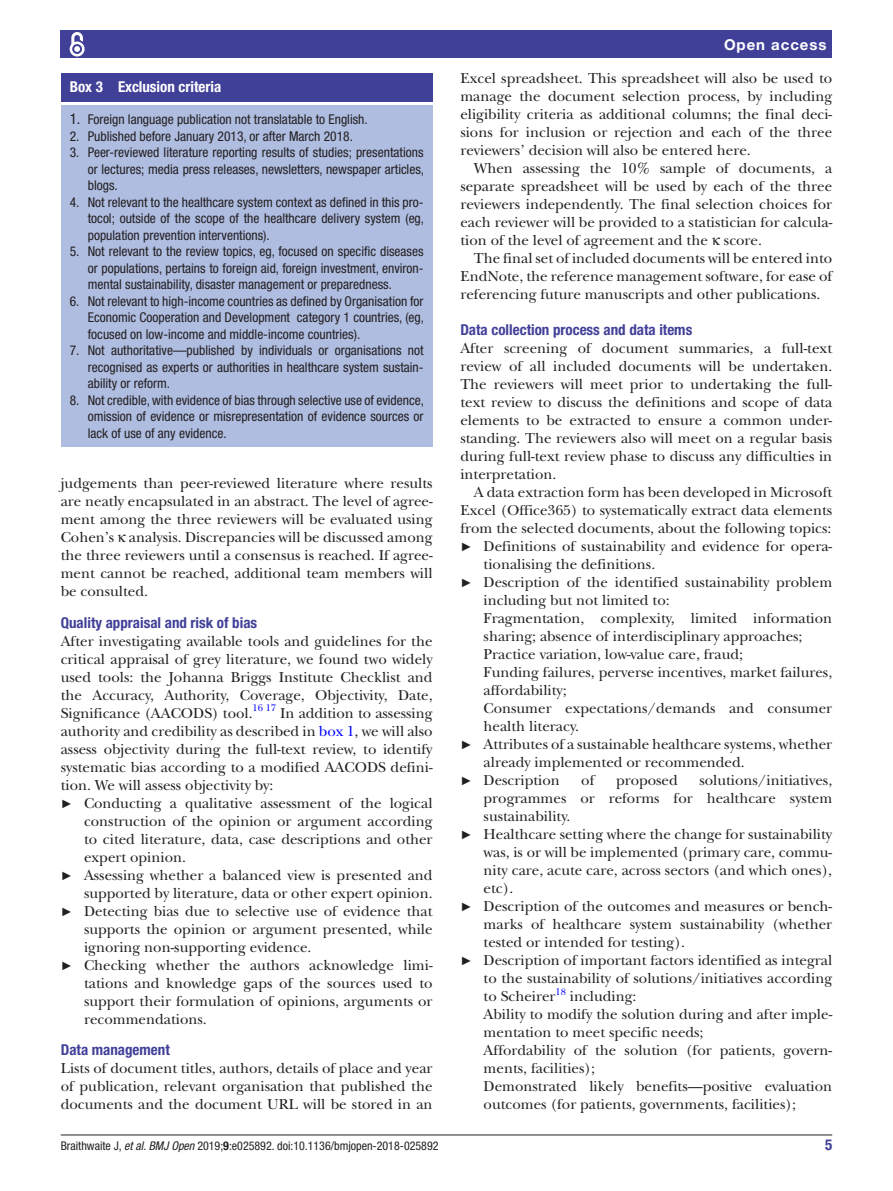
<style>
.page{position:relative;width:893px;height:1191px;background:#fff}
.page>*{position:absolute;margin:0;border:0;box-sizing:border-box;transform-origin:0 0}
.t1{font:15px/18px "New Baskerville";color:#231f20;text-align:justify}
.t2{font:700 condensed 15px "Helvetica Neue LT Std";color:#414099}
.t3{font:700 condensed 15px "Helvetica Neue LT Std";color:#fff}
.t4{font:700 15px "Helvetica Neue LT Std";letter-spacing:.065em;color:#fff}
.t5{font:condensed 13.5px/16.5px "Helvetica Neue LT Std";color:#231f20;text-align:justify}
.t6{font:condensed 12px "Helvetica Neue LT Std";color:#231f20}
.t7{font:9.9px "New Baskerville";color:#00f}
.s1{font-size:15px}
.s2{color:#00f}
.s3{font-family:"Arial";font-size:12px}
.s4{font-style:italic}
.s5{font-weight:700}
</style>
<div class="page">
<hr style="left:61px;top:1134px;width:771px;height:1px;background:#231f20">
<div style="left:61px;top:31px;width:771px;height:27px;background:#414099"></div>
<svg style="left:69px;top:32px;width:16px;height:25px"></svg>
<div style="left:61px;top:73px;width:372px;height:28px;background:#414099"></div>
<div style="left:61px;top:106px;width:372px;height:341px;background:#afbde1"></div>
<p class="t3" style="left:70px;top:78px;width:153px">Box 3 Exclusion criteria</p>
<p class="t5" style="left:70px;top:111px;width:299px"><span class="s1">1.</span> Foreign language publication not translatable to English.</p>
<p class="t5" style="left:70px;top:128px;width:285px">2. Published before January 2013, or after March 2018.</p>
<p class="t5" style="left:88px;top:144px;width:338px;text-indent:-18px">3. Peer-reviewed literature reporting results of studies; presentations or lectures; media press releases, newsletters, newspaper articles, blogs.</p>
<p class="t5" style="left:88px;top:194px;width:338px;text-indent:-18px">4. Not relevant to the healthcare system context as defined in this pro&shy;tocol; outside of the scope of the healthcare delivery system (eg, population prevention interventions).</p>
<p class="t5" style="left:88px;top:243px;width:337px;text-indent:-18px">5. Not relevant to the review topics, eg, focused on specific diseases or populations, pertains to foreign aid, foreign investment, environ&shy;mental sustainability, disaster management or preparedness.</p>
<p class="t5" style="left:88px;top:293px;width:338px;text-indent:-18px">6. Not relevant to high-income countries as defined by Organisation for Economic Cooperation and Development category 1 countries, (eg, focused on low-income and middle-income countries).</p>
<p class="t5" style="left:88px;top:342px;width:337px;text-indent:-18px">7. Not authoritative—published by individuals or organisations not recognised as experts or authorities in healthcare system sustain&shy;ability or reform.</p>
<p class="t5" style="left:88px;top:392px;width:338px;text-indent:-18px">8. Not credible, with evidence of bias through selective use of evidence, omission of evidence or misrepresentation of evidence sources or lack of use of any evidence.</p>
<p class="t1" style="left:61px;top:474px;width:373px">judgements than peer-reviewed literature where results are neatly encapsulated in an abstract. The level of agree&shy;ment among the three reviewers will be evaluated using Cohen’s analysis. Discrepancies will be discussed among the three reviewers until a consensus is reached. If agree&shy;ment cannot be reached, additional team members will be consulted.</p>
<p class="t2" style="left:61px;top:613px;width:198px">Quality appraisal and risk of bias</p>
<p class="t1" style="left:61px;top:632px;width:373px">After investigating available tools and guidelines for the</p>
<p class="t1" style="left:61px;top:650px;width:373px">critical appraisal of grey literature, we found two widely</p>
<p class="t1" style="left:61px;top:668px;width:373px">used tools: the Johanna Briggs Institute Checklist and</p>
<p class="t1" style="left:61px;top:686px;width:373px">the Accuracy, Authority, Coverage, Objectivity, Date,</p>
<p class="t1" style="left:61px;top:704px;width:373px">Significance (AACODS) tool.<sup>16</sup> <sup>17</sup> In addition to assessing</p>
<p class="t1" style="left:61px;top:722px;width:373px">authority and credibility as described in <span class="s2">box 1</span>, we will also</p>
<p class="t1" style="left:61px;top:740px;width:373px">assess objectivity during the full-text review, to identify</p>
<p class="t1" style="left:61px;top:758px;width:373px">systematic bias according to a modified AACODS defini-</p>
<p class="t1" style="left:61px;top:776px;width:214px">tion. We will assess objectivity by:</p>
<p class="t1" style="left:61px;top:794px;width:373px"><span class="s3">►</span> Conducting a qualitative assessment of the logical</p>
<p class="t1" style="left:84px;top:812px;width:350px">construction of the opinion or argument according</p>
<p class="t1" style="left:84px;top:830px;width:350px">to cited literature, data, case descriptions and other</p>
<p class="t1" style="left:84px;top:848px;width:104px">expert opinion.</p>
<p class="t1" style="left:61px;top:866px;width:373px"><span class="s3">►</span> Assessing whether a balanced view is presented and</p>
<p class="t1" style="left:84px;top:884px;width:350px">supported by literature, data or other expert opinion.</p>
<p class="t1" style="left:61px;top:902px;width:373px"><span class="s3">►</span> Detecting bias due to selective use of evidence that</p>
<p class="t1" style="left:84px;top:920px;width:350px">supports the opinion or argument presented, while</p>
<p class="t1" style="left:84px;top:938px;width:229px">ignoring non-supporting evidence.</p>
<p class="t1" style="left:61px;top:956px;width:373px"><span class="s3">►</span> Checking whether the authors acknowledge limi-</p>
<p class="t1" style="left:84px;top:974px;width:350px">tations and knowledge gaps of the sources used to</p>
<p class="t1" style="left:84px;top:992px;width:350px">support their formulation of opinions, arguments or</p>
<p class="t1" style="left:84px;top:1010px;width:124px">recommendations.</p>
<p class="t2" style="left:61px;top:1041px;width:111px">Data management</p>
<p class="t1" style="left:61px;top:1059px;width:373px">Lists of document titles, authors, details of place and year of publication, relevant organisation that published the documents and the document URL will be stored in an</p>
<p class="t4" style="left:724px;top:35px;width:104px">Open access</p>
<p class="t1" style="left:460px;top:69px;width:373px">Excel spreadsheet. This spreadsheet will also be used to manage the document selection process, by including eligibility criteria as additional columns; the final deci&shy;sions for inclusion or rejection and each of the three reviewers’ decision will also be entered here.</p>
<p class="t1" style="left:460px;top:159px;width:373px;text-indent:14px">When assessing the 10% sample of documents, a separate spreadsheet will be used by each of the three reviewers independently. The final selection choices for each reviewer will be provided to a statistician for calcula&shy;tion of the level of agreement and the score.</p>
<p class="t1" style="left:460px;top:249px;width:373px;text-indent:14px">The final set of included documents will be entered into EndNote, the reference management software, for ease of referencing future manuscripts and other publications.</p>
<p class="t2" style="left:460px;top:321px;width:233px">Data collection process and data items</p>
<p class="t1" style="left:460px;top:339px;width:373px">After screening of document summaries, a full-text review of all included documents will be undertaken.<br>The reviewers will meet prior to undertaking the full&shy;text review to discuss the definitions and scope of data elements to be extracted to ensure a common under&shy;standing. The reviewers also will meet on a regular basis during full-text review phase to discuss any difficulties in interpretation.</p>
<p class="t1" style="left:474px;top:483px;width:360px">A data extraction form has been developed in Microsoft</p>
<p class="t1" style="left:460px;top:501px;width:373px">Excel (Office365) to systematically extract data elements</p>
<p class="t1" style="left:460px;top:519px;width:373px">from the selected documents, about the following topics:</p>
<p class="t1" style="left:460px;top:537px;width:373px"><span class="s3">►</span> Definitions of sustainability and evidence for opera-</p>
<p class="t1" style="left:484px;top:555px;width:173px">tionalising the definitions.</p>
<p class="t1" style="left:460px;top:573px;width:373px"><span class="s3">►</span> Description of the identified sustainability problem</p>
<p class="t1" style="left:484px;top:591px;width:187px">including but not limited to:</p>
<p class="t1" style="left:484px;top:609px;width:350px">Fragmentation, complexity, limited information</p>
<p class="t1" style="left:484px;top:627px;width:320px">sharing; absence of interdisciplinary approaches;</p>
<p class="t1" style="left:484px;top:645px;width:261px">Practice variation, low-value care, fraud;</p>
<p class="t1" style="left:484px;top:663px;width:350px">Funding failures, perverse incentives, market failures,</p>
<p class="t1" style="left:484px;top:681px;width:85px">affordability;</p>
<p class="t1" style="left:484px;top:699px;width:350px">Consumer expectations/demands and consumer</p>
<p class="t1" style="left:484px;top:717px;width:97px">health literacy.</p>
<p class="t1" style="left:460px;top:735px;width:373px"><span class="s3">►</span> Attributes of a sustainable healthcare systems, whether</p>
<p class="t1" style="left:484px;top:753px;width:263px">already implemented or recommended.</p>
<p class="t1" style="left:460px;top:771px;width:101px"><span class="s3">►</span> Description</p>
<p class="t1" style="left:581px;top:771px;width:15px">of</p>
<p class="t1" style="left:616px;top:771px;width:63px">proposed</p>
<p class="t1" style="left:699px;top:771px;width:134px">solutions/initiatives,</p>
<p class="t1" style="left:484px;top:789px;width:350px">programmes or reforms for healthcare system</p>
<p class="t1" style="left:484px;top:807px;width:88px">sustainability.</p>
<p class="t1" style="left:460px;top:825px;width:373px"><span class="s3">►</span> Healthcare setting where the change for sustainability</p>
<p class="t1" style="left:484px;top:843px;width:350px">was, is or will be implemented (primary care, commu-</p>
<p class="t1" style="left:484px;top:861px;width:350px">nity care, acute care, across sectors (and which ones),</p>
<p class="t1" style="left:484px;top:879px;width:31px">etc).</p>
<p class="t1" style="left:460px;top:897px;width:373px"><span class="s3">►</span> Description of the outcomes and measures or bench-</p>
<p class="t1" style="left:484px;top:915px;width:350px">marks of healthcare system sustainability (whether</p>
<p class="t1" style="left:484px;top:933px;width:203px">tested or intended for testing).</p>
<p class="t1" style="left:460px;top:951px;width:373px"><span class="s3">►</span> Description of important factors identified as integral</p>
<p class="t1" style="left:484px;top:969px;width:350px">to the sustainability of solutions/initiatives according</p>
<p class="t1" style="left:484px;top:987px;width:73px">to Scheirer</p>
<p class="t7" style="left:556px;top:985px;width:12px">18</p>
<p class="t1" style="left:484px;top:987px;width:350px;text-align:left;text-indent:86px">including:<br>Ability to modify the solution during and after imple&shy;mentation to meet specific needs;<br>Affordability of the solution (for patients, govern&shy;ments, facilities);<br>Demonstrated likely benefits—positive evaluation outcomes (for patients, governments, facilities);</p>
<p class="t6" style="left:61px;top:1138px;width:379px">Braithwaite J, <span class="s4">et al</span>. <span class="s4">BMJ Open</span> 2019;<span class="s5">9</span>:e025892. doi:10.1136/bmjopen-2018-025892</p>
<p class="t2" style="left:825px;top:1135px;width:9px">5</p>
</div>
